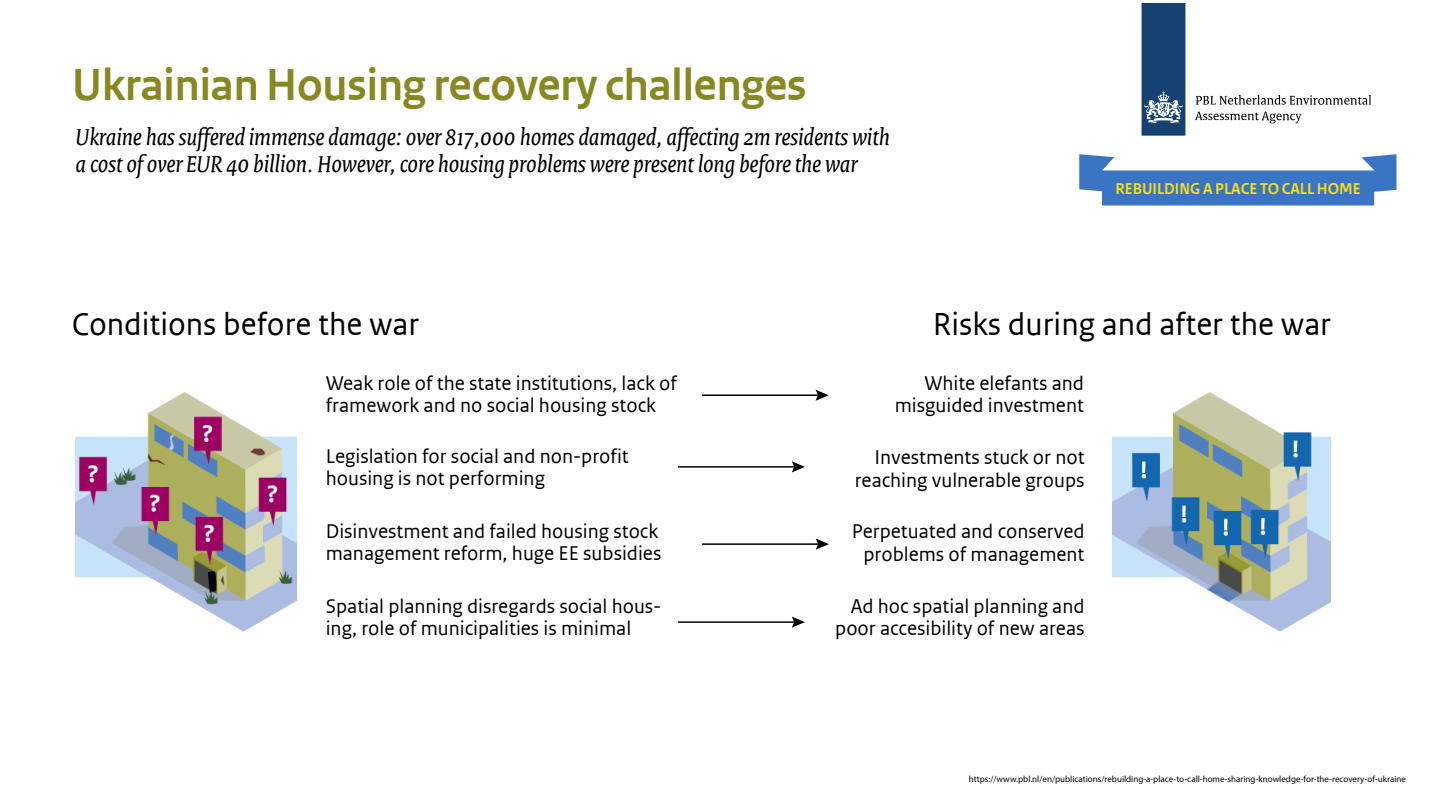
<style>
.page{position:relative;width:1440px;height:810px;background:#fff}
.page>*{position:absolute;margin:0;border:0;box-sizing:border-box;transform-origin:0 0}
.t1{font:700 45px "Rijksoverheid Sans Heading";color:#878821}
.t2{font:30px "Rijksoverheid Sans Text";color:#000}
.t3{font:italic 22.5px/27px "Rijksoverheid Serif";color:#000}
.t4{font:18.75px/22.5px "Rijksoverheid Sans Text";color:#000;text-align:right}
.t5{font:700 15.75px "Rijksoverheid Sans Heading";color:#f9dd17}
.t6{font:9px "Myriad Pro";color:#000}
</style>
<div class="page">
<img style="left:76px;top:392px;width:221px;height:240px">
<svg style="left:1079px;top:180px;width:318px;height:25px"></svg>
<img style="left:1112px;top:392px;width:218px;height:240px">
<img style="left:1079px;top:3px;width:318px;height:177px">
<hr style="left:702px;top:394px;width:118px;height:2px;background:#000">
<svg style="left:816px;top:390px;width:13px;height:11px"></svg>
<hr style="left:678px;top:466px;width:118px;height:2px;background:#000">
<svg style="left:792px;top:461px;width:13px;height:11px"></svg>
<hr style="left:702px;top:543px;width:118px;height:2px;background:#000">
<svg style="left:816px;top:539px;width:13px;height:11px"></svg>
<hr style="left:678px;top:621px;width:118px;height:2px;background:#000">
<svg style="left:792px;top:617px;width:13px;height:11px"></svg>
<h1 class="t1" style="left:72px;top:59px;width:736px">Ukrainian Housing recovery challenges</h1>
<p class="t3" style="left:76px;top:124px;width:816px">Ukraine has suffered immense damage: over 817,000 homes damaged, affecting 2m residents with a cost of over EUR 40 billion. However, core housing problems were present long before the war</p>
<p class="t5" style="left:1116px;top:179px;width:247px">REBUILDING A PLACE TO CALL HOME</p>
<h2 class="t2" style="left:72px;top:306px;width:349px">Conditions before the war</h2>
<h2 class="t2" style="left:933px;top:306px;width:400px">Risks during and after the war</h2>
<p class="t4" style="left:895px;top:372px;width:191px">White elefants and misguided investment</p>
<p class="t4" style="left:326px;top:372px;width:353px;text-align:left">Weak role of the state institutions, lack of framework and no social housing stock</p>
<p class="t4" style="left:326px;top:444px;width:305px;text-align:left">Legislation for social and non-profit housing is not performing</p>
<p class="t4" style="left:326px;top:520px;width:337px;text-align:left">Disinvestment and failed housing stock management reform, huge EE subsidies</p>
<p class="t4" style="left:326px;top:595px;width:337px;text-align:left">Spatial planning disregards social hous&shy;ing, role of municipalities is minimal</p>
<p class="t4" style="left:855px;top:446px;width:231px">Investments stuck or not reaching vulnerable groups</p>
<p class="t4" style="left:852px;top:520px;width:234px">Perpetuated and conserved problems of management</p>
<p class="t4" style="left:835px;top:595px;width:251px">Ad hoc spatial planning and poor accesibility of new areas</p>
<p class="t6" style="left:969px;top:773px;width:439px">https://www.pbl.nl/en/publications/rebuilding-a-place-to-call-home-sharing-knowledge-for-the-recovery-of-ukraine</p>
</div>
